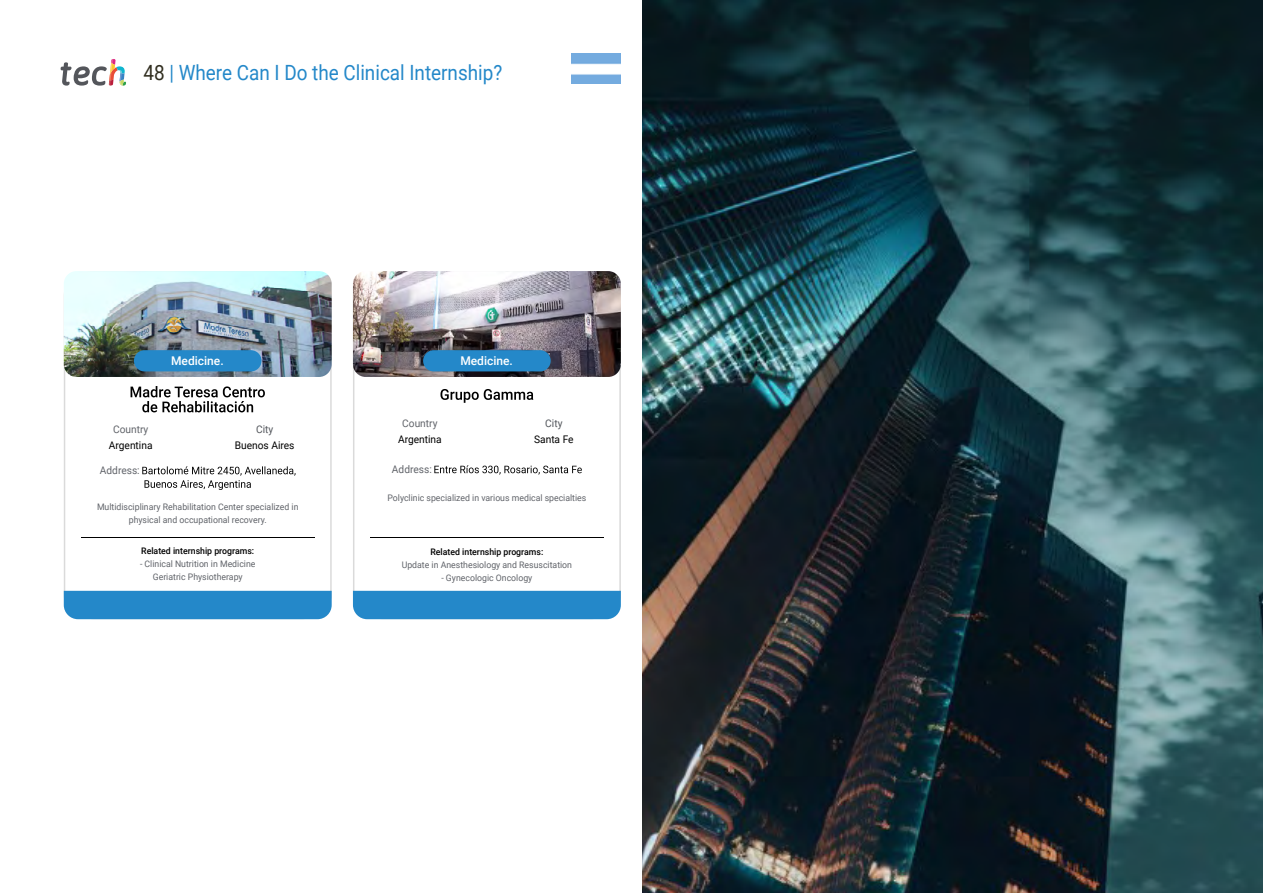
<style>
.page{position:relative;width:1263px;height:893px;background:#fff}
.page>*{position:absolute;margin:0;border:0;box-sizing:border-box;transform-origin:0 0}
.t1{font:21px "Roboto";color:#2488c9;scale:.9 1}
.t2{font:500 12px "Roboto";color:#fff}
.t3{font:10.5px "Roboto";color:#000}
.t4{font:10.5px "Roboto";color:#61646a}
.t5{font:10.5px "Roboto";color:#52555b}
.t6{font:9px/13.5px "Roboto";color:#61646a;text-align:center}
.t7{font:500 9px "Roboto";color:#000}
.s1{color:#312e20}
</style>
<div class="page">
<svg style="left:63px;top:295px;width:269px;height:325px"></svg>
<img style="left:64px;top:271px;width:268px;height:106px">
<div style="left:134px;top:350px;width:127px;height:21px;background:#2488c9;border-radius:11px"></div>
<div style="left:64px;top:591px;width:268px;height:28px;background:#2488c9"></div>
<hr style="left:81px;top:537px;width:234px;height:1px;background:#000">
<svg style="left:131px;top:386px;width:134px;height:26px"></svg>
<svg style="left:142px;top:466px;width:154px;height:24px"></svg>
<svg style="left:352px;top:363px;width:269px;height:257px"></svg>
<img style="left:353px;top:271px;width:268px;height:106px">
<div style="left:423px;top:350px;width:128px;height:21px;background:#2488c9;border-radius:11px"></div>
<div style="left:353px;top:591px;width:268px;height:28px;background:#2488c9"></div>
<hr style="left:370px;top:537px;width:234px;height:1px;background:#000">
<svg style="left:440px;top:389px;width:93px;height:14px"></svg>
<svg style="left:434px;top:465px;width:148px;height:10px"></svg>
<svg style="left:61px;top:59px;width:65px;height:27px"></svg>
<img style="left:642px;top:0;width:621px;height:893px">
<h1 class="t1" style="left:144px;top:57px;width:400px"><span class="s1">48</span> | Where Can I Do the Clinical Internship?</h1>
<h2 class="t2" style="left:171px;top:353px;width:54px">Medicine.</h2>
<p class="t4" style="left:113px;top:422px;width:37px">Country</p>
<p class="t3" style="left:109px;top:438px;width:45px">Argentina</p>
<p class="t5" style="left:256px;top:422px;width:19px">City</p>
<p class="t3" style="left:235px;top:438px;width:61px">Buenos Aires</p>
<p class="t4" style="left:100px;top:463px;width:41px">Address:</p>
<p class="t6" style="left:97px;top:500px;width:203px">Multidisciplinary Rehabilitation Center specialized in physical and occupational recovery.</p>
<p class="t7" style="left:141px;top:544px;width:114px">Related internship programs:</p>
<p class="t6" style="left:140px;top:557px;width:117px">- Clinical Nutrition in Medicine<br>Geriatric Physiotherapy</p>
<h2 class="t2" style="left:460px;top:353px;width:54px">Medicine.</h2>
<p class="t4" style="left:402px;top:416px;width:37px">Country</p>
<p class="t3" style="left:398px;top:432px;width:45px">Argentina</p>
<p class="t5" style="left:545px;top:416px;width:19px">City</p>
<p class="t3" style="left:534px;top:432px;width:41px">Santa Fe</p>
<p class="t4" style="left:392px;top:462px;width:41px">Address:</p>
<p class="t6" style="left:387px;top:491px;width:200px">Polyclinic specialized in various medical specialties</p>
<p class="t7" style="left:430px;top:545px;width:114px">Related internship programs:</p>
<p class="t6" style="left:402px;top:558px;width:172px">Update in Anesthesiology and Resuscitation</p>
<p class="t6" style="left:441px;top:571px;width:92px">- Gynecologic Oncology</p>
</div>
